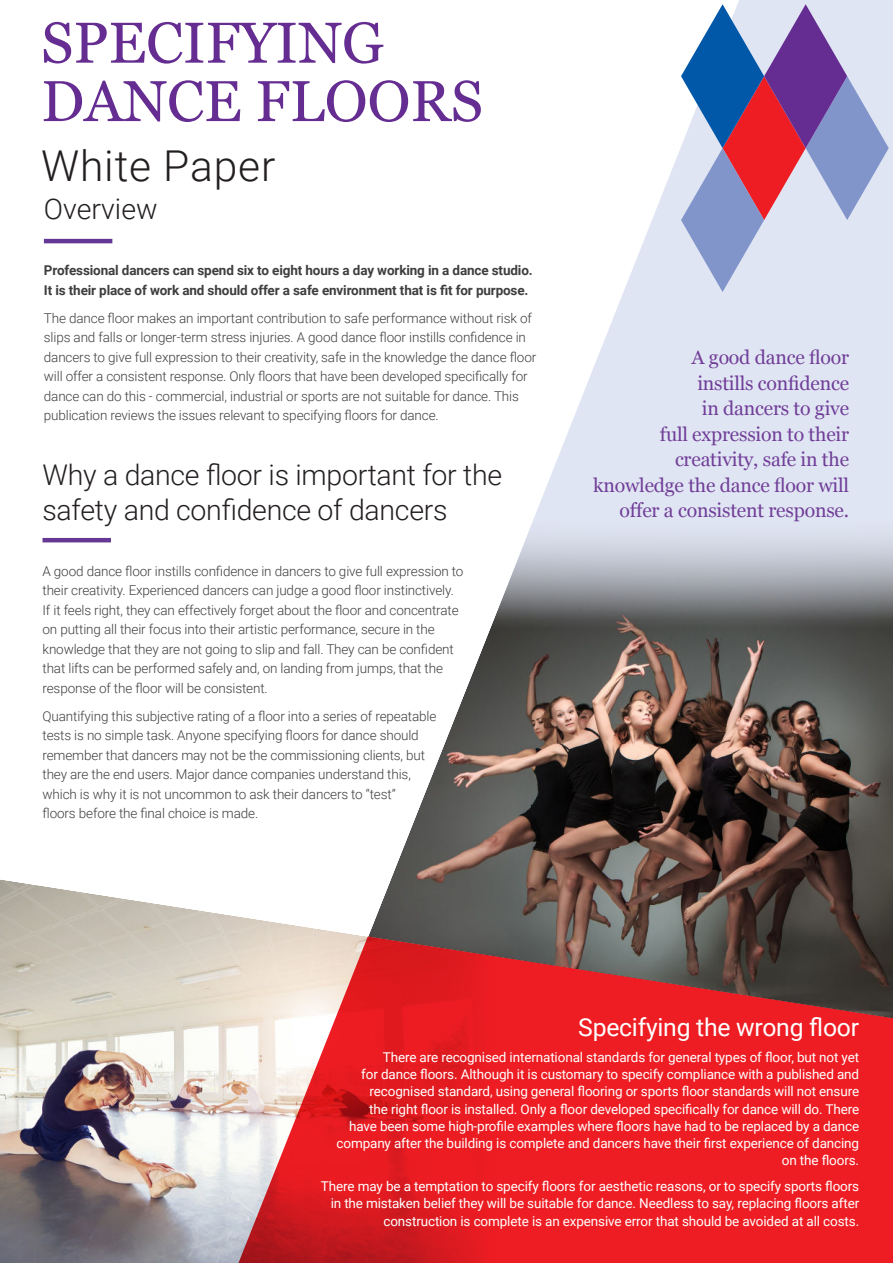
<style>
.page{position:relative;width:893px;height:1263px;background:#fff}
.page>*{position:absolute;margin:0;border:0;box-sizing:border-box;transform-origin:0 0}
.t1{font:57.6px/58.3px "Georgia";color:#652d91}
.t2{font:300 42.6px "Roboto";letter-spacing:.02em;color:#231f20}
.t3{font:300 28.5px/34.2px "Roboto";letter-spacing:-.01em;color:#231f20}
.t4{font:24.75px "Roboto";letter-spacing:-.01em;color:#fff}
.t5{font:19.5px/25.5px "Georgia";letter-spacing:-.01em;color:#703e98;text-align:right}
.t6{font:300 13.5px/19.5px "Roboto";letter-spacing:-.01em;color:#3e3e3f}
.t7{font:13.5px/17.2px "Roboto";letter-spacing:-.01em;color:#fff;text-align:right}
.t8{font:700 13.5px/19.5px "Roboto";letter-spacing:-.01em;color:#3e3e3f}
</style>
<div class="page">
<svg style="left:542px;top:0;width:351px;height:497px;fill:#e0e5f3"></svg>
<svg style="left:681px;top:4px;width:208px;height:288px;background:#ada1c5"></svg>
<img style="left:391px;top:497px;width:502px;height:382px">
<svg style="left:494px;top:879px;width:399px;height:57px;background:#5c4f49"></svg>
<img style="left:0;top:879px;width:494px;height:384px">
<svg style="left:233px;top:936px;width:660px;height:327px;background:#d93639"></svg>
<hr style="left:44px;top:239px;width:68px;height:4px;background:#653896">
<hr style="left:43px;top:538px;width:68px;height:4px;background:#653896">
<h1 class="t1" style="left:41px;top:18px;width:443px">SPECIFYING<br>DANCE FLOORS</h1>
<h2 class="t2" style="left:41px;top:149px;width:236px">White Paper</h2>
<h3 class="t3" style="left:44px;top:194px;width:115px">Overview</h3>
<p class="t8" style="left:44px;top:262px;width:490px">Professional dancers can spend six to eight hours a day working in a dance studio.<br>It is their place of work and should offer a safe environment that is fit for purpose.</p>
<p class="t6" style="left:44px;top:308px;width:494px">The dance floor makes an important contribution to safe performance without risk of slips and falls or longer-term stress injuries. A good dance floor instills confidence in dancers to give full expression to their creativity, safe in the knowledge the dance floor will offer a consistent response. Only floors that have been developed specifically for dance can do this - commercial, industrial or sports are not suitable for dance. This publication reviews the issues relevant to specifying floors for dance.</p>
<h3 class="t3" style="left:43px;top:457px;width:461px">Why a dance floor is important for the safety and confidence of dancers</h3>
<p class="t6" style="left:43px;top:560px;width:422px">A good dance floor instills confidence in dancers to give full expression to their creativity. Experienced dancers can judge a good floor instinctively.<br>If it feels right, they can effectively forget about the floor and concentrate on putting all their focus into their artistic performance, secure in the knowledge that they are not going to slip and fall. They can be confident that lifts can be performed safely and, on landing from jumps, that the response of the floor will be consistent.</p>
<p class="t6" style="left:43px;top:705px;width:395px">Quantifying this subjective rating of a floor into a series of repeatable tests is no simple task. Anyone specifying floors for dance should remember that dancers may not be the commissioning clients, but they are the end users. Major dance companies understand this, which is why it is not uncommon to ask their dancers to “test”<br>floors before the final choice is made.</p>
<h3 class="t5" style="left:593px;top:344px;width:257px">A good dance floor<br>instills confidence<br>in dancers to give<br>full expression to their creativity, safe in the knowledge the dance floor will offer a consistent response.</h3>
<h3 class="t4" style="left:578px;top:1010px;width:282px">Specifying the wrong floor</h3>
<p class="t7" style="left:336px;top:1048px;width:524px">There are recognised international standards for general types of floor, but not yet<br>for dance floors. Although it is customary to specify compliance with a published and recognised standard, using general flooring or sports floor standards will not ensure<br>the right floor is installed. Only a floor developed specifically for dance will do. There<br>have been some high-profile examples where floors have had to be replaced by a dance company after the building is complete and dancers have their first experience of dancing on the floors.</p>
<p class="t7" style="left:321px;top:1177px;width:540px">There may be a temptation to specify floors for aesthetic reasons, or to specify sports floors in the mistaken belief they will be suitable for dance. Needless to say, replacing floors after construction is complete is an expensive error that should be avoided at all costs.</p>
</div>
